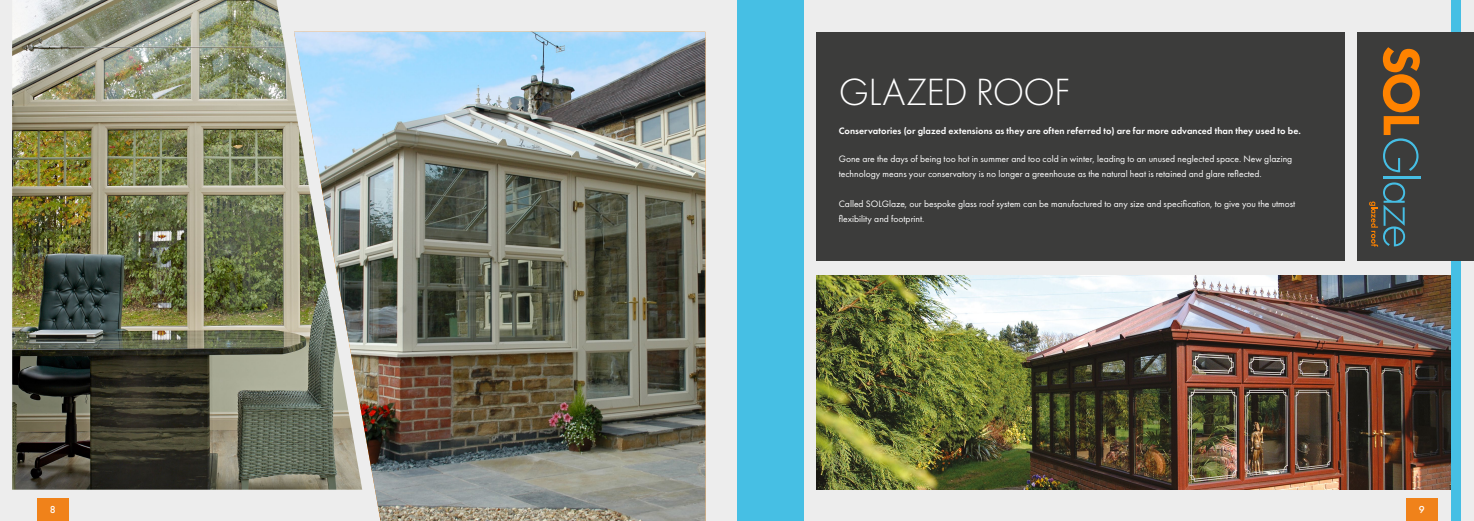
<style>
.page{position:relative;width:1474px;height:521px;background:#fff}
.page>*{position:absolute;margin:0;border:0;box-sizing:border-box;transform-origin:0 0}
.t1{font:300 39.38px "Futura PT";letter-spacing:-.02em;color:#fff}
.t2{font:500 10.5px "Futura PT";color:#fff}
.t3{font:9.62px/15px "Futura PT";color:#fff}
.t4{font:600 9.62px "Futura PT";letter-spacing:.005em;color:#fff}
</style>
<div class="page">
<div style="left:0;top:0;width:1473px;height:521px;background:#ededed"></div>
<img style="left:12px;top:0;width:350px;height:490px">
<img style="left:294px;top:32px;width:411px;height:489px">
<img style="left:816px;top:275px;width:634px;height:214px">
<div style="left:1450px;top:0;width:10px;height:521px;background:#46bfe4"></div>
<div style="left:816px;top:32px;width:528px;height:229px;background:#3c3c3b"></div>
<div style="left:1357px;top:32px;width:116px;height:229px;background:#3c3c3b"></div>
<hr style="left:1383px;top:177px;width:38px;height:2px;background:#46bee4">
<svg style="left:1382px;top:47px;width:37px;height:125px"></svg>
<svg style="left:1369px;top:182px;width:35px;height:65px"></svg>
<div style="left:737px;top:0;width:67px;height:521px;background:#46bfe4"></div>
<div style="left:37px;top:498px;width:31px;height:23px;background:#f0821a"></div>
<div style="left:1406px;top:498px;width:31px;height:23px;background:#f0821a"></div>
<h1 class="t1" style="left:839px;top:69px;width:233px">GLAZED ROOF</h1>
<p class="t4" style="left:838px;top:125px;width:463px">Conservatories (or glazed extensions as they are often referred to) are far more advanced than they used to be.</p>
<p class="t3" style="left:838px;top:151px;width:455px">Gone are the days of being too hot in summer and too cold in winter, leading to an unused neglected space. New glazing technology means your conservatory is no longer a greenhouse as the natural heat is retained and glare reflected.</p>
<p class="t3" style="left:838px;top:196px;width:458px">Called SOLGlaze, our bespoke glass roof system can be manufactured to any size and specification, to give you the utmost flexibility and footprint.</p>
<p class="t2" style="left:50px;top:503px;width:7px">8</p>
<p class="t2" style="left:1418px;top:503px;width:7px">9</p>
</div>
